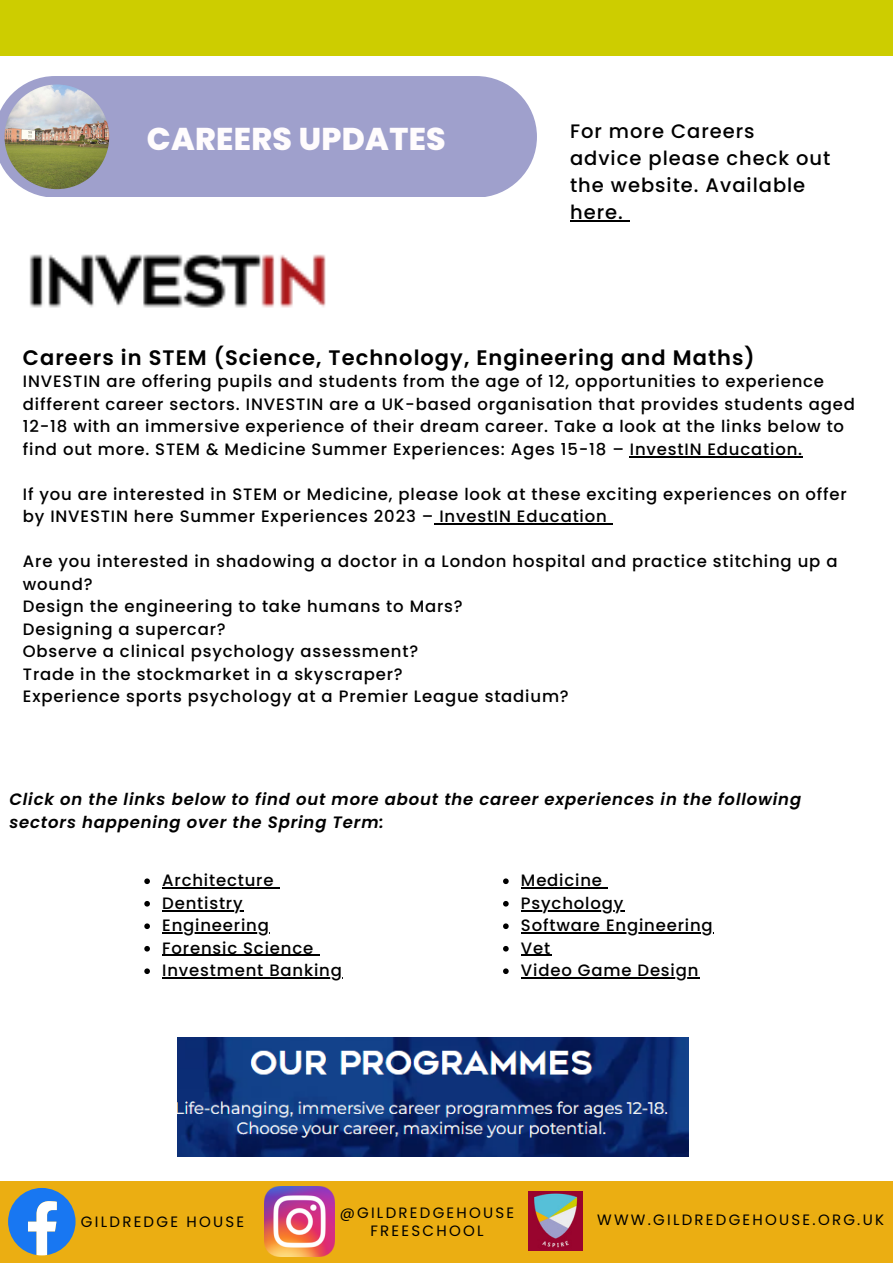
<style>
.page{position:relative;width:893px;height:1264px;background:#fff}
.page>*{position:absolute;margin:0;border:0;box-sizing:border-box;transform-origin:0 0}
.t1{font:800 31.5px "Poppins";letter-spacing:.01em;color:#fffcfd}
.t2{font:600 21px "Poppins";letter-spacing:.05em;color:#000}
.t3{font:500 19.5px/27px "Poppins";letter-spacing:.05em;color:#000}
.t4{font:500 16.5px/22.5px "Poppins";letter-spacing:.05em;color:#000}
.t5{font:italic 600 16.5px/22.5px "Poppins";letter-spacing:.05em;color:#000}
.t6{font:15px/18px "Poppins";letter-spacing:.15em;color:#000;text-align:center}
</style>
<div class="page">
<div style="left:0;top:1181px;width:892px;height:81px;background:#ebae12"></div>
<svg style="left:8px;top:1188px;width:68px;height:67px"></svg>
<img style="left:265px;top:1186px;width:69px;height:70px">
<img style="left:528px;top:1191px;width:54px;height:59px">
<div style="left:0;top:0;width:892px;height:56px;background:#cdcd00"></div>
<div style="left:0;top:76px;width:537px;height:121px;background:#9fa0cc"></div>
<img style="left:5px;top:84px;width:104px;height:105px">
<img style="left:29px;top:254px;width:297px;height:54px">
<img style="left:177px;top:1037px;width:511px;height:119px">
<hr style="left:570px;top:220px;width:53px;height:1px;background:#000">
<hr style="left:630px;top:456px;width:173px;height:1px;background:#000">
<hr style="left:439px;top:523px;width:168px;height:1px;background:#000">
<svg style="left:144px;top:878px;width:6px;height:6px"></svg>
<hr style="left:162px;top:887px;width:112px;height:1px;background:#000">
<svg style="left:144px;top:901px;width:6px;height:5px"></svg>
<hr style="left:162px;top:909px;width:81px;height:2px;background:#000">
<svg style="left:144px;top:923px;width:6px;height:6px"></svg>
<hr style="left:162px;top:932px;width:108px;height:1px;background:#000">
<svg style="left:144px;top:946px;width:6px;height:5px"></svg>
<hr style="left:162px;top:954px;width:152px;height:2px;background:#000">
<svg style="left:144px;top:968px;width:6px;height:6px"></svg>
<hr style="left:162px;top:977px;width:181px;height:1px;background:#000">
<svg style="left:503px;top:878px;width:5px;height:6px"></svg>
<hr style="left:521px;top:887px;width:82px;height:1px;background:#000">
<svg style="left:503px;top:901px;width:5px;height:5px"></svg>
<hr style="left:521px;top:909px;width:103px;height:2px;background:#000">
<svg style="left:503px;top:923px;width:5px;height:6px"></svg>
<hr style="left:521px;top:932px;width:192px;height:1px;background:#000">
<svg style="left:503px;top:946px;width:5px;height:5px"></svg>
<hr style="left:521px;top:954px;width:30px;height:2px;background:#000">
<svg style="left:503px;top:968px;width:5px;height:6px"></svg>
<hr style="left:521px;top:977px;width:178px;height:1px;background:#000">
<h1 class="t1" style="left:147px;top:117px;width:300px">CAREERS UPDATES</h1>
<p class="t3" style="left:570px;top:118px;width:262px">For more Careers advice please check out the website. Available here.</p>
<p class="t2" style="left:23px;top:343px;width:733px">Careers in STEM (Science, Technology, Engineering and Maths)</p>
<p class="t4" style="left:23px;top:370px;width:833px">INVESTIN are offering pupils and students from the age of 12, opportunities to experience different career sectors. INVESTIN are a UK-based organisation that provides students aged 12-18 with an immersive experience of their dream career. Take a look at the links below to find out more. STEM &amp; Medicine Summer Experiences: Ages 15-18 – InvestIN Education.</p>
<p class="t4" style="left:23px;top:483px;width:825px">If you are interested in STEM or Medicine, please look at these exciting experiences on offer by INVESTIN here Summer Experiences 2023 – InvestIN Education</p>
<p class="t4" style="left:23px;top:550px;width:816px">Are you interested in shadowing a doctor in a London hospital and practice stitching up a wound?<br>Design the engineering to take humans to Mars?<br>Designing a supercar?<br>Observe a clinical psychology assessment?<br>Trade in the stockmarket in a skyscraper?<br>Experience sports psychology at a Premier League stadium?</p>
<p class="t5" style="left:9px;top:788px;width:793px">Click on the links below to find out more about the career experiences in the following sectors happening over the Spring Term:</p>
<p class="t4" style="left:162px;top:869px;width:181px">Architecture<br>Dentistry<br>Engineering<br>Forensic Science<br>Investment Banking</p>
<p class="t4" style="left:521px;top:869px;width:193px">Medicine<br>Psychology<br>Software Engineering<br>Vet<br>Video Game Design</p>
<p class="t6" style="left:81px;top:1212px;width:165px">GILDREDGE HOUSE</p>
<p class="t6" style="left:339px;top:1203px;width:176px">@GILDREDGEHOUSE<br>FREESCHOOL</p>
<p class="t6" style="left:597px;top:1210px;width:288px">WWW.GILDREDGEHOUSE.ORG.UK</p>
</div>
